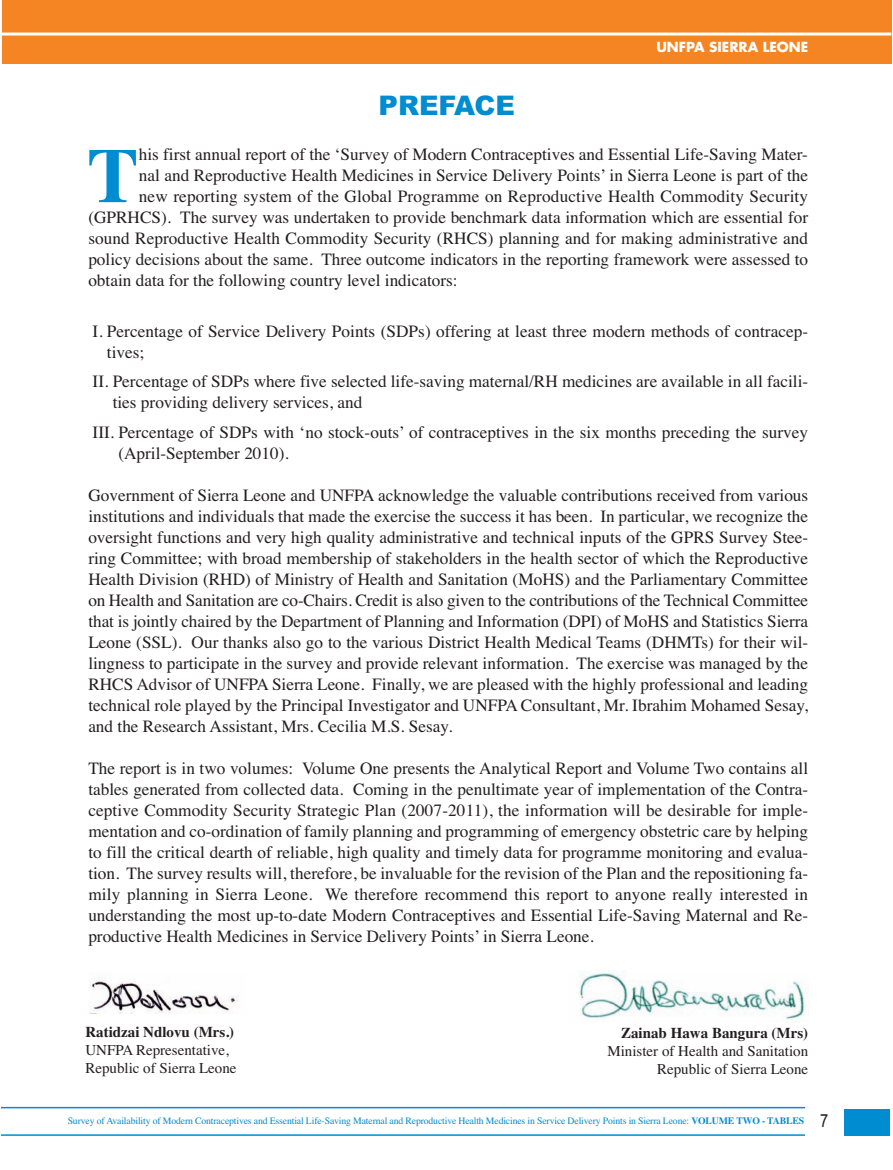
<style>
.page{position:relative;width:893px;height:1170px;background:#fff}
.page>*{position:absolute;margin:0;border:0;box-sizing:border-box;transform-origin:0 0}
.t1{font:700 77.1px "Times";color:#008cd0}
.t2{font:900 27px "Arial";color:#008cd0}
.t3{font:18px "Arial Narrow";color:#231f20}
.t4{font:17.25px/21px "Times";color:#231f20}
.t5{font:15px/18px "Times";color:#231f20;text-align:right}
.t6{font:700 15px "Times";color:#231f20}
.t7{font:700 13.5px "Futura";color:#fff}
.t8{font:9.75px "Times";letter-spacing:-.015em;color:#008cd0}
.s1{font-weight:700}
</style>
<div class="page">
<hr style="left:1px;top:1106px;width:804px;height:2px;background:#008cd0">
<hr style="left:1px;top:1134px;width:804px;height:1px;background:#008cd0">
<div style="left:844px;top:1108px;width:46px;height:27px;background:#008cd0"></div>
<div style="left:2px;top:0;width:890px;height:64px;background:#f58423"></div>
<hr style="left:2px;top:33px;width:889px;height:3px;background:#fff">
<img style="left:90px;top:978px;width:149px;height:35px">
<img style="left:579px;top:971px;width:227px;height:49px">
<h2 class="t2" style="left:379px;top:90px;width:138px">PREFACE</h2>
<p class="t7" style="left:656px;top:41px;width:153px">UNFPA SIERRA LEONE</p>
<h1 class="t1" style="left:87px;top:130px;width:53px">T</h1>
<p class="t4" style="left:139px;top:144px;width:671px">his first annual report of the ‘Survey of Modern Contraceptives and Essential Life-Saving Mater-</p>
<p class="t4" style="left:139px;top:165px;width:671px">nal and Reproductive Health Medicines in Service Delivery Points’ in Sierra Leone is part of the</p>
<p class="t4" style="left:139px;top:186px;width:671px">new reporting system of the Global Programme on Reproductive Health Commodity Security</p>
<p class="t4" style="left:88px;top:207px;width:721px">(GPRHCS). The survey was undertaken to provide benchmark data information which are essential for</p>
<p class="t4" style="left:88px;top:228px;width:721px">sound Reproductive Health Commodity Security (RHCS) planning and for making administrative and</p>
<p class="t4" style="left:88px;top:249px;width:721px">policy decisions about the same. Three outcome indicators in the reporting framework were assessed to</p>
<p class="t4" style="left:88px;top:270px;width:371px">obtain data for the following country level indicators:</p>
<p class="t4" style="left:107px;top:320px;width:703px;text-indent:-14px">I. Percentage of Service Delivery Points (SDPs) offering at least three modern methods of contracep&shy;tives;</p>
<p class="t4" style="left:113px;top:371px;width:697px;text-indent:-20px">II. Percentage of SDPs where five selected life-saving maternal/RH medicines are available in all facili&shy;ties providing delivery services, and</p>
<p class="t4" style="left:118px;top:421px;width:691px;text-indent:-26px">III. Percentage of SDPs with ‘no stock-outs’ of contraceptives in the six months preceding the survey (April-September 2010).</p>
<p class="t4" style="left:88px;top:484px;width:721px;text-align:justify">Government of Sierra Leone and UNFPA acknowledge the valuable contributions received from various institutions and individuals that made the exercise the success it has been. In particular, we recognize the oversight functions and very high quality administrative and technical inputs of the GPRS Survey Stee&shy;ring Committee; with broad membership of stakeholders in the health sector of which the Reproductive Health Division (RHD) of Ministry of Health and Sanitation (MoHS) and the Parliamentary Committee on Health and Sanitation are co-Chairs. Credit is also given to the contributions of the Technical Committee that is jointly chaired by the Department of Planning and Information (DPI) of MoHS and Statistics Sierra Leone (SSL). Our thanks also go to the various District Health Medical Teams (DHMTs) for their wil&shy;lingness to participate in the survey and provide relevant information. The exercise was managed by the RHCS Advisor of UNFPA Sierra Leone. Finally, we are pleased with the highly professional and leading technical role played by the Principal Investigator and UNFPA Consultant, Mr. Ibrahim Mohamed Sesay, and the Research Assistant, Mrs. Cecilia M.S. Sesay.</p>
<p class="t4" style="left:88px;top:757px;width:721px;text-align:justify">The report is in two volumes: Volume One presents the Analytical Report and Volume Two contains all tables generated from collected data. Coming in the penultimate year of implementation of the Contra&shy;ceptive Commodity Security Strategic Plan (2007-2011), the information will be desirable for imple&shy;mentation and co-ordination of family planning and programming of emergency obstetric care by helping to fill the critical dearth of reliable, high quality and timely data for programme monitoring and evalua&shy;tion. The survey results will, therefore, be invaluable for the revision of the Plan and the repositioning fa&shy;mily planning in Sierra Leone. We therefore recommend this report to anyone really interested in understanding the most up-to-date Modern Contraceptives and Essential Life-Saving Maternal and Re&shy;productive Health Medicines in Service Delivery Points’ in Sierra Leone.</p>
<p class="t6" style="left:85px;top:1022px;width:150px">Ratidzai Ndlovu (Mrs.)</p>
<p class="t5" style="left:85px;top:1040px;width:153px;text-align:left">UNFPA Representative,<br>Republic of Sierra Leone</p>
<p class="t6" style="left:621px;top:1023px;width:189px">Zainab Hawa Bangura (Mrs)</p>
<p class="t5" style="left:607px;top:1041px;width:202px">Minister of Health and Sanitation<br>Republic of Sierra Leone</p>
<p class="t8" style="left:68px;top:1114px;width:738px">Survey of Availability of Modern Contraceptives and Essential Life-Saving Maternal and Reproductive Health Medicines in Service Delivery Points in Sierra Leone: <span class="s1">VOLUME TWO - TABLES</span></p>
<p class="t3" style="left:820px;top:1110px;width:10px">7</p>
</div>
